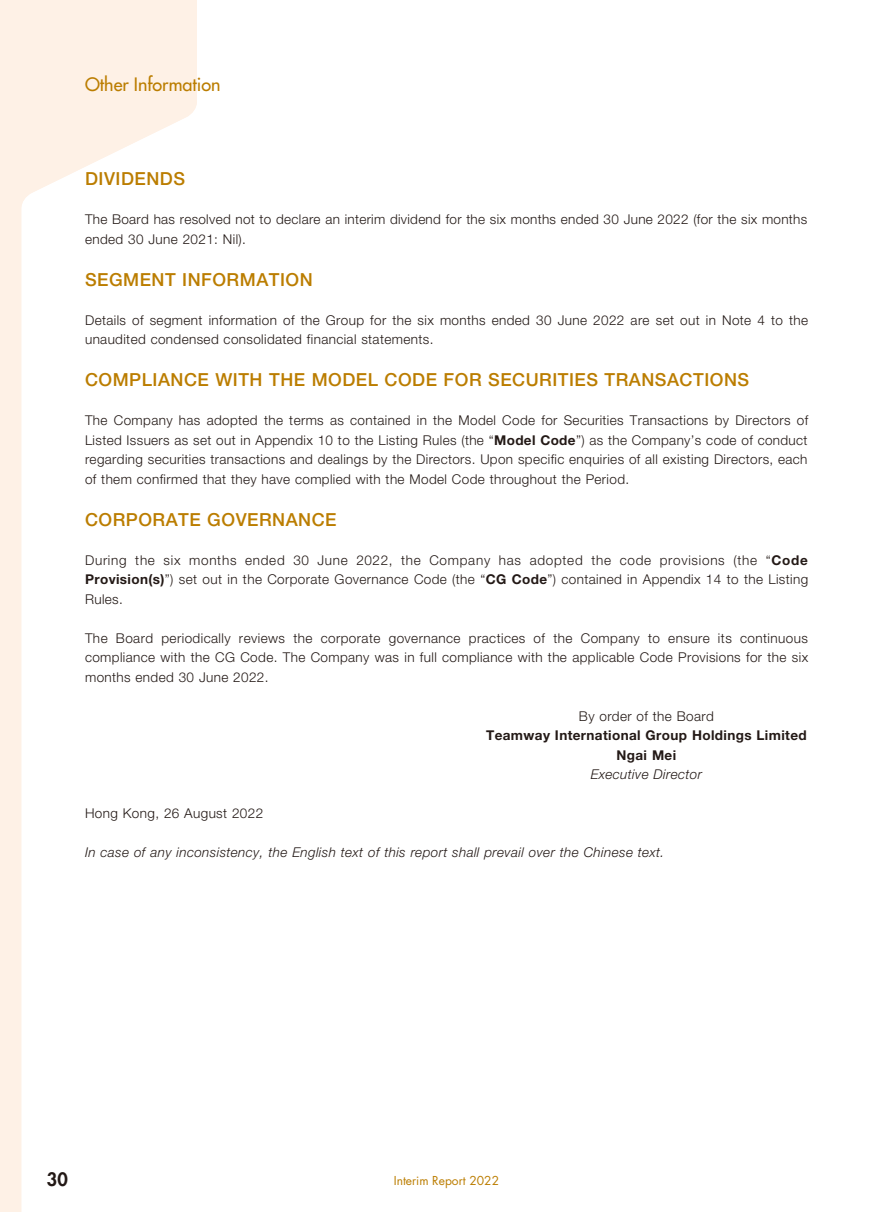
<style>
.page{position:relative;width:893px;height:1212px;background:#fff}
.page>*{position:absolute;margin:0;border:0;box-sizing:border-box;transform-origin:0 0}
.t1{font:500 18px "Helvetica Neue LT Std";letter-spacing:.03em;color:#bb7d00}
.t2{font:500 18px "Futura Std";color:#bb7d00}
.t3{font:800 18px "Futura Std";color:#231916}
.t4{font:300 13.5px/19.5px "Helvetica Neue LT Std";letter-spacing:.03em;color:#231916;text-align:justify}
.t5{font:italic 300 13.5px "Helvetica Neue LT Std";letter-spacing:.03em;color:#231916}
.t6{font:700 13.5px/19.5px "Helvetica Neue LT Std";letter-spacing:.03em;color:#231916;text-align:center}
.t7{font:12px "Futura Std";color:#bb7d00}
.s1{font-weight:700}
</style>
<div class="page">
<svg style="left:0;top:0;width:197px;height:1212px"></svg>
<h1 class="t2" style="left:85px;top:74px;width:137px">Other Information</h1>
<h1 class="t1" style="left:85px;top:168px;width:102px">DIVIDENDS</h1>
<p class="t4" style="left:85px;top:209px;width:724px">The Board has resolved not to declare an interim dividend for the six months ended 30 June 2022 (for the six months ended 30 June 2021: Nil).</p>
<h1 class="t1" style="left:85px;top:268px;width:229px">SEGMENT INFORMATION</h1>
<p class="t4" style="left:85px;top:310px;width:725px">Details of segment information of the Group for the six months ended 30 June 2022 are set out in Note 4 to the unaudited condensed consolidated financial statements.</p>
<h1 class="t1" style="left:85px;top:369px;width:666px">COMPLIANCE WITH THE MODEL CODE FOR SECURITIES TRANSACTIONS</h1>
<p class="t4" style="left:85px;top:410px;width:725px">The Company has adopted the terms as contained in the Model Code for Securities Transactions by Directors of Listed Issuers as set out in Appendix 10 to the Listing Rules (the “<span class="s1">Model Code</span>”) as the Company’s code of conduct regarding securities transactions and dealings by the Directors. Upon specific enquiries of all existing Directors, each of them confirmed that they have complied with the Model Code throughout the Period.</p>
<h1 class="t1" style="left:85px;top:508px;width:253px">CORPORATE GOVERNANCE</h1>
<p class="t4" style="left:85px;top:550px;width:725px">During the six months ended 30 June 2022, the Company has adopted the code provisions (the “<span class="s1">Code Provision(s)</span>”) set out in the Corporate Governance Code (the “<span class="s1">CG Code</span>”) contained in Appendix 14 to the Listing Rules.</p>
<p class="t4" style="left:85px;top:628px;width:725px">The Board periodically reviews the corporate governance practices of the Company to ensure its continuous compliance with the CG Code. The Company was in full compliance with the applicable Code Provisions for the six months ended 30 June 2022.</p>
<p class="t4" style="left:579px;top:706px;width:136px">By order of the Board</p>
<p class="t6" style="left:486px;top:725px;width:322px">Teamway International Group Holdings Limited<br>Ngai Mei</p>
<p class="t5" style="left:591px;top:766px;width:113px">Executive Director</p>
<p class="t4" style="left:85px;top:803px;width:180px">Hong Kong, 26 August 2022</p>
<p class="t5" style="left:85px;top:844px;width:581px">In case of any inconsistency, the English text of this report shall prevail over the Chinese text.</p>
<h1 class="t3" style="left:47px;top:1168px;width:23px">30</h1>
<p class="t7" style="left:394px;top:1172px;width:107px">Interim Report 2022</p>
</div>
